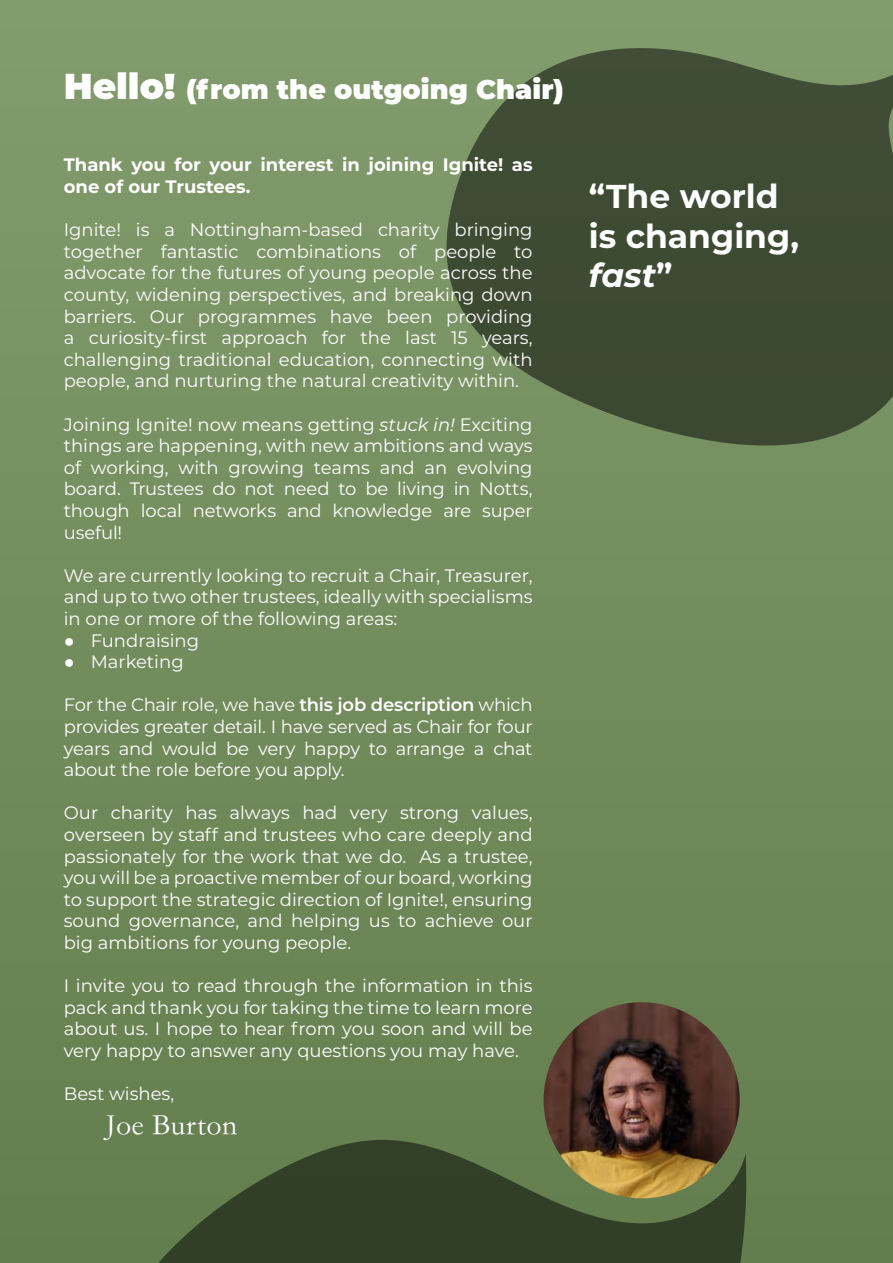
<style>
.page{position:relative;width:893px;height:1263px;background:#fff}
.page>*{position:absolute;margin:0;border:0;box-sizing:border-box;transform-origin:0 0}
.t1{font:700 33px/39.6px "Montserrat";color:#fff}
.t2{font:30px "ST Song";color:#fff}
.t3{font:900 27px "Montserrat";color:#fff}
.t4{font:18px/21.6px "Montserrat";color:#fff;text-align:justify}
.t5{font:700 18px/21.6px "Montserrat";color:#fff}
.s1{font-size:36px}
.s2{font-style:italic}
.s3{font-family:"Arial"}
.s4{font-weight:600}
</style>
<div class="page">
<div style="left:0;top:0;width:893px;height:1263px;background:linear-gradient(to bottom,#839c6d,#637d4d)"></div>
<svg style="left:442px;top:42px;width:451px;height:410px;background:#4a593d"></svg>
<svg style="left:78px;top:1139px;width:674px;height:124px;background:#465937"></svg>
<img style="left:544px;top:1002px;width:196px;height:196px;border-radius:98px">
<h1 class="t3" style="left:64px;top:69px;width:502px"><span class="s1">Hello!</span> (from the outgoing Chair)</h1>
<h1 class="t5" style="left:64px;top:153px;width:470px">Thank you for your interest in joining Ignite! as one of our Trustees.</h1>
<p class="t4" style="left:64px;top:218px;width:470px">Ignite! is a Nottingham-based charity bringing together fantastic combinations of people to advocate for the futures of young people across the county, widening perspectives, and breaking down barriers. Our programmes have been providing a curiosity-first approach for the last 15 years, challenging traditional education, connecting with people, and nurturing the natural creativity within.</p>
<p class="t4" style="left:64px;top:413px;width:470px">Joining Ignite! now means getting <span class="s2">stuck in!</span> Exciting things are happening, with new ambitions and ways of working, with growing teams and an evolving board. Trustees do not need to be living in Notts, though local networks and knowledge are super useful!</p>
<p class="t4" style="left:64px;top:564px;width:470px">We are currently looking to recruit a Chair, Treasurer, and up to two other trustees, ideally with specialisms in one or more of the following areas:</p>
<p class="t4" style="left:64px;top:629px;width:137px"><span class="s3">●</span> Fundraising</p>
<p class="t4" style="left:64px;top:650px;width:121px"><span class="s3">●</span> Marketing</p>
<p class="t4" style="left:64px;top:694px;width:470px">For the Chair role, we have <span class="s4">this job description</span> which provides greater detail. I have served as Chair for four years and would be very happy to arrange a chat about the role before you apply.</p>
<p class="t4" style="left:64px;top:802px;width:470px">Our charity has always had very strong values, overseen by staff and trustees who care deeply and passionately for the work that we do. As a trustee, you will be a proactive member of our board, working to support the strategic direction of Ignite!, ensuring sound governance, and helping us to achieve our big ambitions for young people.</p>
<p class="t4" style="left:64px;top:974px;width:470px">I invite you to read through the information in this pack and thank you for taking the time to learn more about us. I hope to hear from you soon and will be very happy to answer any questions you may have.</p>
<p class="t4" style="left:64px;top:1082px;width:112px">Best wishes,</p>
<p class="t2" style="left:106px;top:1108px;width:133px">Joe Burton</p>
<p class="t1" style="left:589px;top:175px;width:212px">“The world is changing, <span class="s2">fast</span>”</p>
</div>
